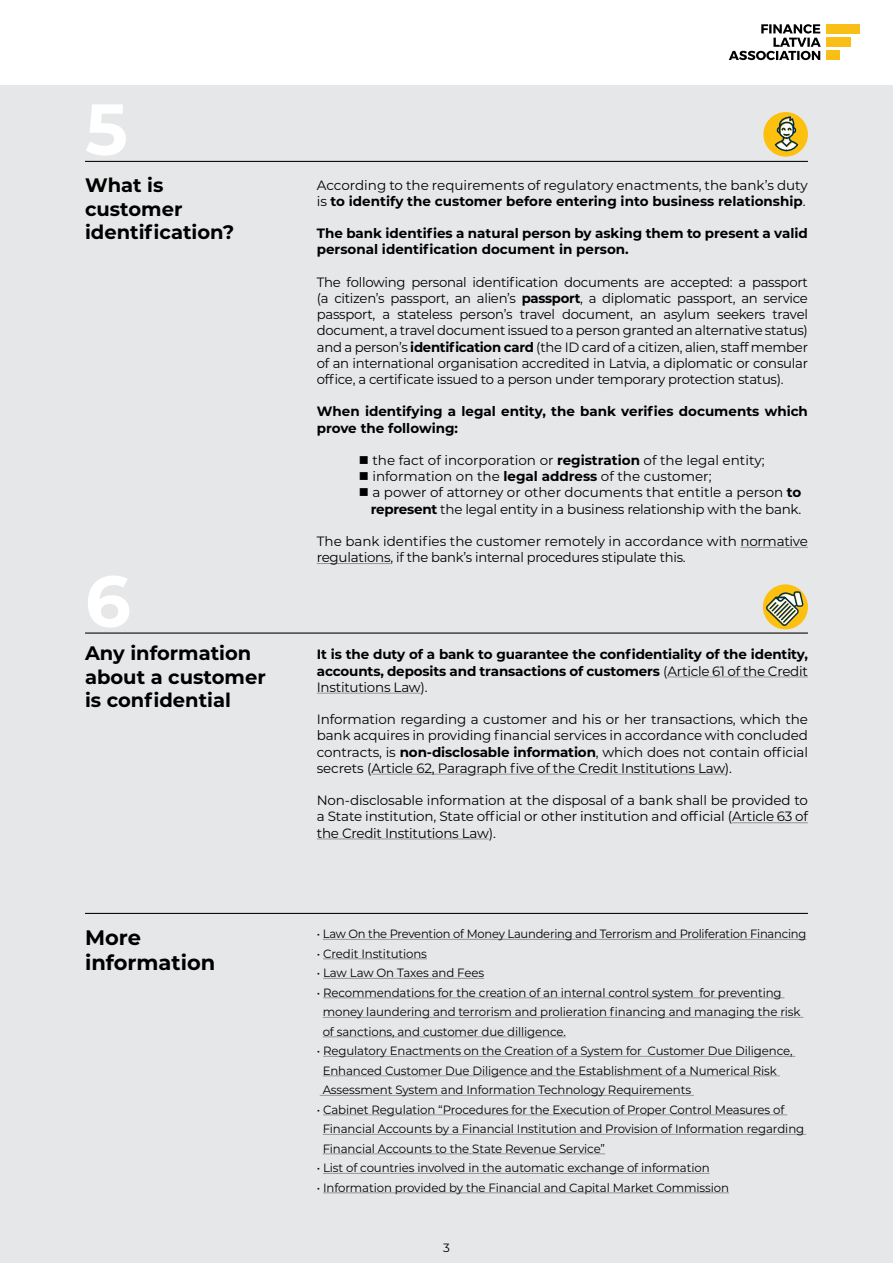
<style>
.page{position:relative;width:893px;height:1263px;background:#fff}
.page>*{position:absolute;margin:0;border:0;box-sizing:border-box;transform-origin:0 0}
.t1{font:700 72px "Montserrat";color:#fff}
.t2{font:700 21px/25.2px "Montserrat";color:#000}
.t3{font:700 19.5px/23.4px "Montserrat";color:#000}
.t4{font:13.5px/16.2px "Montserrat";letter-spacing:-.02em;color:#000;text-align:justify}
.t5{font:700 13.5px/16.2px "Montserrat";color:#000}
.t6{font:13.5px/16.2px "Montserrat";color:#000}
.t7{font:12px/19.5px "Montserrat";letter-spacing:-.01em;color:#000}
.t8{font:12px "Montserrat";letter-spacing:-.01em;color:#000;scale:.96 1}
.s1{font-weight:700}
.s2{font-weight:400}
</style>
<div class="page">
<div style="left:0;top:85px;width:893px;height:1178px;background:#e6e7e8"></div>
<div style="left:826px;top:24px;width:34px;height:9px;background:#fabf17"></div>
<div style="left:826px;top:38px;width:24px;height:9px;background:#fabf17"></div>
<div style="left:826px;top:51px;width:13px;height:9px;background:#fabf17"></div>
<svg style="left:729px;top:24px;width:92px;height:36px"></svg>
<hr style="left:740px;top:547px;width:68px;height:1px;background:#939598">
<hr style="left:317px;top:563px;width:73px;height:1px;background:#939598">
<hr style="left:667px;top:677px;width:141px;height:1px;background:#939598">
<hr style="left:317px;top:693px;width:103px;height:1px;background:#939598">
<hr style="left:371px;top:774px;width:354px;height:1px;background:#939598">
<hr style="left:732px;top:822px;width:76px;height:1px;background:#939598">
<hr style="left:317px;top:839px;width:172px;height:1px;background:#939598">
<hr style="left:323px;top:939px;width:483px;height:1px;background:#939598">
<hr style="left:323px;top:958px;width:104px;height:1px;background:#939598">
<hr style="left:323px;top:978px;width:161px;height:1px;background:#939598">
<hr style="left:323px;top:997px;width:461px;height:1px;background:#939598">
<hr style="left:323px;top:1017px;width:480px;height:1px;background:#939598">
<hr style="left:323px;top:1036px;width:243px;height:1px;background:#939598">
<hr style="left:323px;top:1056px;width:472px;height:1px;background:#939598">
<hr style="left:323px;top:1075px;width:457px;height:1px;background:#939598">
<hr style="left:320px;top:1095px;width:374px;height:1px;background:#939598">
<hr style="left:323px;top:1114px;width:464px;height:1px;background:#939598">
<hr style="left:323px;top:1134px;width:483px;height:1px;background:#939598">
<hr style="left:323px;top:1153px;width:282px;height:1px;background:#939598">
<hr style="left:323px;top:1173px;width:387px;height:1px;background:#939598">
<hr style="left:323px;top:1192px;width:406px;height:1px;background:#939598">
<hr style="left:85px;top:161px;width:723px;height:1px;background:#000">
<hr style="left:85px;top:632px;width:723px;height:2px;background:#000">
<div style="left:763px;top:112px;width:45px;height:45px;background:#fec00f;border-radius:50%"></div>
<svg style="left:775px;top:116px;width:23px;height:35px"></svg>
<div style="left:763px;top:584px;width:45px;height:45px;background:#fec00f;border-radius:50%"></div>
<svg style="left:766px;top:591px;width:37px;height:35px"></svg>
<hr style="left:85px;top:913px;width:723px;height:1px;background:#000">
<h1 class="t1" style="left:85px;top:77px;width:44px">5</h1>
<h3 class="t3" style="left:85px;top:173px;width:151px">What is customer identification?</h3>
<h1 class="t1" style="left:85px;top:549px;width:47px">6</h1>
<h3 class="t3" style="left:85px;top:640px;width:182px">Any information about a customer is confidential</h3>
<h2 class="t2" style="left:85px;top:923px;width:132px">More information</h2>
<p class="t6" style="left:317px;top:176px;width:493px">According to the requirements of regulatory enactments, the bank’s duty is <span class="s1">to identify the customer before entering into business relationship</span>.</p>
<p class="t5" style="left:317px;top:225px;width:493px">The bank identifies a natural person by asking them to present a valid personal identification document in person.</p>
<p class="t4" style="left:317px;top:273px;width:493px">The following personal identification documents are accepted: a passport (a citizen’s passport, an alien’s <span class="s1">passport</span>, a diplomatic passport, an service passport, a stateless person’s travel document, an asylum seekers travel document, a travel document issued to a person granted an alternative status) and a person’s <span class="s1">identification card</span> (the ID card of a citizen, alien, staff member of an international organisation accredited in Latvia, a diplomatic or consular office, a certificate issued to a person under temporary protection status).</p>
<p class="t5" style="left:317px;top:403px;width:493px">When identifying a legal entity, the bank verifies documents which prove the following:</p>
<p class="t6" style="left:359px;top:452px;width:407px">■ the fact of incorporation or <span class="s1">registration</span> of the legal entity;</p>
<p class="t6" style="left:359px;top:468px;width:354px">■ information on the <span class="s1">legal address</span> of the customer;</p>
<p class="t4" style="left:359px;top:484px;width:444px;text-align:right">■ a power of attorney or other documents that entitle a person <span class="s1">to represent</span> the legal entity in a business relationship with the bank.</p>
<p class="t4" style="left:317px;top:533px;width:493px">The bank identifies the customer remotely in accordance with normative regulations, if the bank’s internal procedures stipulate this.</p>
<p class="t5" style="left:317px;top:646px;width:493px;text-align:justify">It is the duty of a bank to guarantee the confidentiality of the identity, accounts, deposits and transactions of customers <span class="s2">(Article 61 of the Credit Institutions Law).</span></p>
<p class="t4" style="left:317px;top:711px;width:493px">Information regarding a customer and his or her transactions, which the bank acquires in providing financial services in accordance with concluded contracts, is <span class="s1">non-disclosable information</span>, which does not contain official secrets (Article 62, Paragraph five of the Credit Institutions Law).</p>
<p class="t4" style="left:317px;top:792px;width:493px">Non-disclosable information at the disposal of a bank shall be provided to a State institution, State official or other institution and official (Article 63 of the Credit Institutions Law).</p>
<p class="t8" style="left:317px;top:926px;width:511px">• Law On the Prevention of Money Laundering and Terrorism and Proliferation Financing</p>
<p class="t7" style="left:317px;top:943px;width:112px">• Credit Institutions</p>
<p class="t7" style="left:317px;top:963px;width:169px">• Law Law On Taxes and Fees</p>
<p class="t7" style="left:323px;top:982px;width:479px;text-indent:-6px">• Recommendations for the creation of an internal control system for preventing money laundering and terrorism and prolieration financing and managing the risk of sanctions, and customer due dilligence.</p>
<p class="t7" style="left:323px;top:1041px;width:471px;text-indent:-6px">• Regulatory Enactments on the Creation of a System for Customer Due Diligence,<br>Enhanced Customer Due Diligence and the Establishment of a Numerical Risk<br>Assessment System and Information Technology Requirements</p>
<p class="t7" style="left:323px;top:1099px;width:483px;text-indent:-6px">• Cabinet Regulation “Procedures for the Execution of Proper Control Measures of<br>Financial Accounts by a Financial Institution and Provision of Information regarding<br>Financial Accounts to the State Revenue Service”</p>
<p class="t7" style="left:317px;top:1158px;width:394px">• List of countries involved in the automatic exchange of information</p>
<p class="t7" style="left:317px;top:1177px;width:414px">• Information provided by the Financial and Capital Market Commission</p>
<p class="t7" style="left:443px;top:1237px;width:8px">3</p>
</div>
